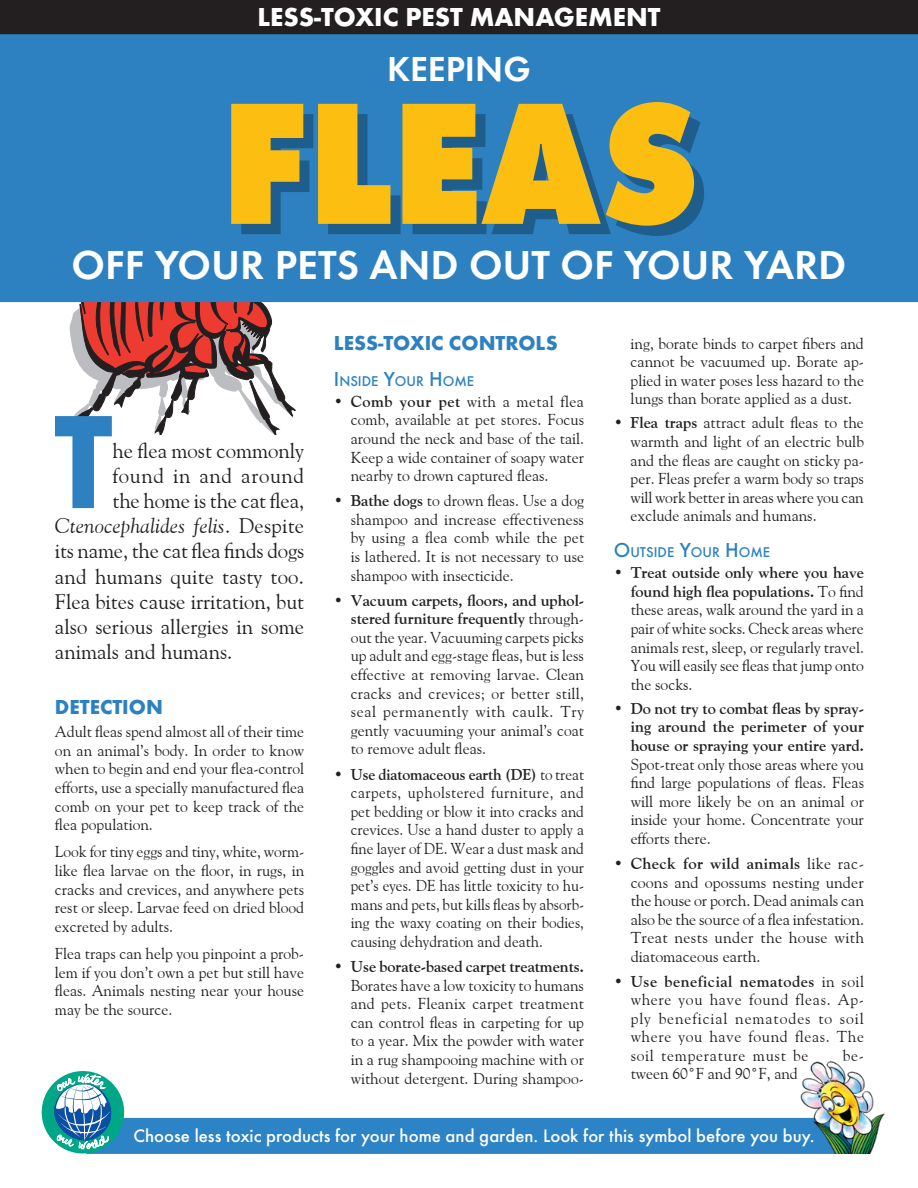
<style>
.page{position:relative;width:918px;height:1188px;background:#fff}
.page>*{position:absolute;margin:0;border:0;box-sizing:border-box;transform-origin:0 0}
.t1{font:800 180px "Futura T";letter-spacing:-.005em;color:#fdbe12;scale:.9 1}
.t2{font:700 138px "Futura T";color:#2d81c1;scale:.9 1}
.t3{font:600 42px "Futura T";color:#fff}
.t4{font:600 36px "Futura T";color:#fff}
.t5{font:700 27px "Futura T";color:#fff}
.t6{font:21px "Goudy Old Style BT";color:#231f20}
.t7{font:italic 21px "Goudy Old Style BT";letter-spacing:.015em;color:#231f20}
.t8{font:700 21px "Futura T";color:#2d81c1}
.t9{font:21px "Goudy Old Style BT";letter-spacing:.03em;color:#231f20}
.t10{font:500 18.75px "Futura T";color:#fff}
.t11{font:15.75px/18.6px "Goudy Old Style BT";color:#231f20;text-align:justify}
.t12{font:500 14.7px "Futura T";color:#2d81c1}
.s1{font-style:normal}
.s2{font-size:21px}
.s3{font-weight:700}
</style>
<div class="page">
<svg style="left:68px;top:302px;width:229px;height:133px"></svg>
<div style="left:0;top:34px;width:918px;height:268px;background:#2d81c1"></div>
<div style="left:0;top:0;width:918px;height:34px;background:#231f20"></div>
<div style="left:86px;top:1118px;width:778px;height:36px;background:#2c83c5"></div>
<img style="left:800px;top:1061px;width:85px;height:93px">
<div style="left:42px;top:1071px;width:82px;height:82px;background:#00a786;border-radius:50%"></div>
<svg style="left:54px;top:1071px;width:59px;height:82px"></svg>
<p class="t5" style="left:257px;top:1px;width:405px">LESS-TOXIC PEST MANAGEMENT</p>
<p class="t4" style="left:387px;top:47px;width:145px">KEEPING</p>
<h1 class="t1" style="left:220px;top:56px;width:534px">FLEAS</h1>
<p class="t3" style="left:72px;top:240px;width:776px">OFF YOUR PETS AND OUT OF YOUR YARD</p>
<h2 class="t2" style="left:54px;top:381px;width:66px">T</h2>
<p class="t6" style="left:113px;top:437px;width:193px">he flea most commonly</p>
<p class="t9" style="left:113px;top:463px;width:193px">found in and around</p>
<p class="t6" style="left:113px;top:488px;width:193px">the home is the cat flea,</p>
<p class="t7" style="left:55px;top:513px;width:251px">Ctenocephalides felis<span class="s1">. Despite</span></p>
<p class="t6" style="left:55px;top:538px;width:251px">its name, the cat flea finds dogs</p>
<p class="t6" style="left:55px;top:563px;width:251px">and humans quite tasty too.</p>
<p class="t6" style="left:55px;top:589px;width:251px">Flea bites cause irritation, but</p>
<p class="t6" style="left:55px;top:614px;width:251px">also serious allergies in some</p>
<p class="t6" style="left:55px;top:639px;width:179px">animals and humans.</p>
<p class="t8" style="left:55px;top:695px;width:109px">DETECTION</p>
<p class="t11" style="left:55px;top:722px;width:251px">Adult fleas spend almost all of their time on an animal’s body. In order to know when to begin and end your flea-control efforts, use a specially manufactured flea comb on your pet to keep track of the flea population.</p>
<p class="t11" style="left:55px;top:842px;width:251px">Look for tiny eggs and tiny, white, worm&shy;like flea larvae on the floor, in rugs, in cracks and crevices, and anywhere pets rest or sleep. Larvae feed on dried blood excreted by adults.</p>
<p class="t11" style="left:55px;top:944px;width:251px">Flea traps can help you pinpoint a prob&shy;lem if you don’t own a pet but still have fleas. Animals nesting near your house may be the source.</p>
<p class="t8" style="left:334px;top:331px;width:225px">LESS-TOXIC CONTROLS</p>
<p class="t12" style="left:334px;top:373px;width:142px"><span class="s2">I</span>NSIDE <span class="s2">Y</span>OUR <span class="s2">H</span>OME</p>
<p class="t11" style="left:351px;top:392px;width:235px;text-indent:-17px">• <span class="s3">Comb your pet</span> with a metal flea comb, available at pet stores. Focus around the neck and base of the tail.<br>Keep a wide container of soapy water nearby to drown captured fleas.</p>
<p class="t11" style="left:351px;top:491px;width:235px;text-indent:-17px">• <span class="s3">Bathe dogs</span> to drown fleas. Use a dog shampoo and increase effectiveness by using a flea comb while the pet is lathered. It is not necessary to use shampoo with insecticide.</p>
<p class="t11" style="left:351px;top:591px;width:235px;text-indent:-17px">• <span class="s3">Vacuum carpets, floors, and uphol&shy;stered furniture frequently</span> through&shy;out the year. Vacuuming carpets picks up adult and egg-stage fleas, but is less effective at removing larvae. Clean cracks and crevices; or better still, seal permanently with caulk. Try gently vacuuming your animal’s coat to remove adult fleas.</p>
<p class="t11" style="left:351px;top:765px;width:235px;text-indent:-17px">• <span class="s3">Use diatomaceous earth (DE)</span> to treat carpets, upholstered furniture, and pet bedding or blow it into cracks and crevices. Use a hand duster to apply a fine layer of DE. Wear a dust mask and goggles and avoid getting dust in your pet’s eyes. DE has little toxicity to hu&shy;mans and pets, but kills fleas by absorb&shy;ing the waxy coating on their bodies, causing dehydration and death.</p>
<p class="t11" style="left:351px;top:957px;width:235px;text-indent:-17px">• <span class="s3">Use borate-based carpet treatments.<br></span>Borates have a low toxicity to humans and pets. Fleanix carpet treatment can control fleas in carpeting for up to a year. Mix the powder with water in a rug shampooing machine with or without detergent. During shampoo-</p>
<p class="t11" style="left:631px;top:334px;width:235px">ing, borate binds to carpet fibers and cannot be vacuumed up. Borate ap&shy;plied in water poses less hazard to the lungs than borate applied as a dust.</p>
<p class="t11" style="left:631px;top:413px;width:235px;text-indent:-17px">• <span class="s3">Flea traps</span> attract adult fleas to the warmth and light of an electric bulb and the fleas are caught on sticky pa&shy;per. Fleas prefer a warm body so traps will work better in areas where you can exclude animals and humans.</p>
<p class="t12" style="left:614px;top:544px;width:158px"><span class="s2">O</span>UTSIDE <span class="s2">Y</span>OUR <span class="s2">H</span>OME</p>
<p class="t11" style="left:631px;top:563px;width:235px;text-indent:-17px">• <span class="s3">Treat outside only where you have found high flea populations.</span> To find these areas, walk around the yard in a pair of white socks. Check areas where animals rest, sleep, or regularly travel.<br>You will easily see fleas that jump onto the socks.</p>
<p class="t11" style="left:631px;top:699px;width:235px;text-indent:-17px">• <span class="s3">Do not try to combat fleas by spray&shy;ing around the perimeter of your house or spraying your entire yard.<br></span>Spot-treat only those areas where you find large populations of fleas. Fleas will more likely be on an animal or inside your home. Concentrate your efforts there.</p>
<p class="t11" style="left:631px;top:854px;width:235px;text-indent:-17px">• <span class="s3">Check for wild animals</span> like rac&shy;coons and opossums nesting under the house or porch. Dead animals can also be the source of a flea infestation.<br>Treat nests under the house with diatomaceous earth.</p>
<p class="t11" style="left:631px;top:972px;width:235px;text-indent:-17px">• <span class="s3">Use beneficial nematodes</span> in soil where you have found fleas. Ap&shy;ply beneficial nematodes to soil where you have found fleas. The soil temperature must be</p>
<p class="t11" style="left:843px;top:1046px;width:22px">be-</p>
<p class="t11" style="left:631px;top:1064px;width:169px">tween 60˚F and 90˚F, and</p>
<p class="t10" style="left:134px;top:1124px;width:683px">Choose less toxic products for your home and garden. Look for this symbol before you buy.</p>
</div>
